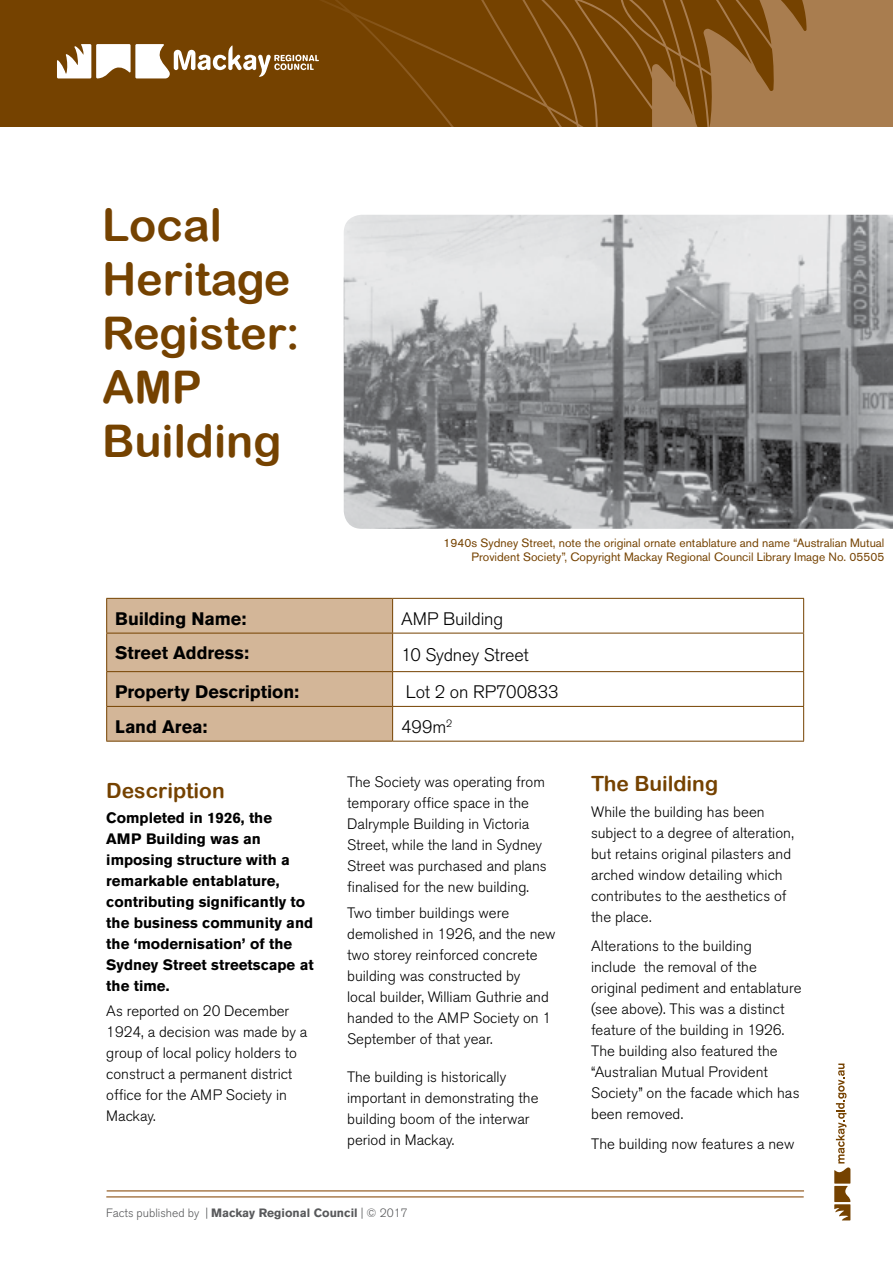
<style>
.page{position:relative;width:893px;height:1263px;background:#fff}
.page>*{position:absolute;margin:0;border:0;box-sizing:border-box;transform-origin:0 0}
.t1{font:45px/54px "Arial Rounded MT Bold";color:#754200}
.t2{font:21px "Arial Rounded MT Bold";color:#754200}
.t3{font:700 18px "Akzidenz Grotesk BQ";color:#000}
.t4{font:300 18px "Akzidenz Grotesk BQ";letter-spacing:-.005em;color:#000}
.t5{font:300 15px/21px "Akzidenz Grotesk BQ";color:#000}
.t6{font:700 15px/21px "Akzidenz Grotesk BQ";color:#000}
.t7{font:12px/14.4px "Akzidenz Grotesk BQ";color:#754200;text-align:right}
.t8{font:300 12px "Akzidenz Grotesk BQ";color:#58595b}
.s1{font-weight:700}
</style>
<div class="page">
<svg style="left:834px;top:1063px;width:16px;height:157px"></svg>
<div style="left:0;top:0;width:893px;height:127px;background:#754200"></div>
<svg style="left:321px;top:0;width:572px;height:127px"></svg>
<svg style="left:57px;top:44px;width:262px;height:34px"></svg>
<hr style="left:106px;top:1196px;width:698px;height:1px;background:#a97d4f">
<hr style="left:107px;top:1190px;width:697px;height:1px;background:#a97d4f">
<div style="left:107px;top:599px;width:285px;height:142px;background:#d3b698"></div>
<hr style="left:106px;top:598px;width:287px;height:1px;background:#754200">
<hr style="left:106px;top:599px;width:1px;height:34px;background:#754200">
<hr style="left:393px;top:598px;width:411px;height:1px;background:#754200">
<hr style="left:392px;top:599px;width:1px;height:34px;background:#754200">
<hr style="left:803px;top:599px;width:1px;height:34px;background:#754200">
<hr style="left:106px;top:633px;width:287px;height:1px;background:#754200">
<hr style="left:106px;top:633px;width:1px;height:38px;background:#754200">
<hr style="left:393px;top:633px;width:411px;height:1px;background:#754200">
<hr style="left:392px;top:633px;width:1px;height:38px;background:#754200">
<hr style="left:803px;top:633px;width:1px;height:38px;background:#754200">
<hr style="left:106px;top:671px;width:287px;height:1px;background:#754200">
<hr style="left:106px;top:672px;width:1px;height:34px;background:#754200">
<hr style="left:393px;top:671px;width:411px;height:1px;background:#754200">
<hr style="left:392px;top:672px;width:1px;height:34px;background:#754200">
<hr style="left:803px;top:672px;width:1px;height:34px;background:#754200">
<hr style="left:106px;top:706px;width:287px;height:1px;background:#754200">
<hr style="left:106px;top:707px;width:1px;height:34px;background:#754200">
<hr style="left:393px;top:706px;width:411px;height:1px;background:#754200">
<hr style="left:392px;top:707px;width:1px;height:34px;background:#754200">
<hr style="left:803px;top:707px;width:1px;height:34px;background:#754200">
<hr style="left:106px;top:741px;width:287px;height:1px;background:#754200">
<hr style="left:393px;top:741px;width:411px;height:1px;background:#754200">
<img style="left:344px;top:215px;width:549px;height:314px">
<h1 class="t1" style="left:102px;top:198px;width:199px">Local<br>Heritage<br>Register:<br>AMP<br>Building</h1>
<p class="t7" style="left:444px;top:535px;width:442px">1940s Sydney Street, note the original ornate entablature and name “Australian Mutual<br>Provident Society”, Copyright Mackay Regional Council Library Image No. 05505</p>
<p class="t3" style="left:115px;top:608px;width:133px">Building Name:</p>
<p class="t4" style="left:401px;top:608px;width:104px">AMP Building</p>
<p class="t3" style="left:115px;top:643px;width:135px">Street Address:</p>
<p class="t4" style="left:401px;top:645px;width:129px">10 Sydney Street</p>
<p class="t3" style="left:115px;top:681px;width:186px">Property Description:</p>
<p class="t4" style="left:406px;top:682px;width:155px">Lot 2 on RP700833</p>
<p class="t3" style="left:115px;top:716px;width:94px">Land Area:</p>
<p class="t4" style="left:401px;top:716px;width:53px">499m<sup>2</sup></p>
<h2 class="t2" style="left:106px;top:778px;width:120px">Description</h2>
<p class="t6" style="left:106px;top:807px;width:209px">Completed in 1926, the<br>AMP Building was an imposing structure with a remarkable entablature, contributing significantly to the business community and the ‘modernisation’ of the<br>Sydney Street streetscape at the time.</p>
<p class="t5" style="left:106px;top:1001px;width:203px">As reported on 20 December<br>1924, a decision was made by a group of local policy holders to construct a permanent district office for the AMP Society in<br>Mackay.</p>
<p class="t5" style="left:347px;top:772px;width:201px">The Society was operating from temporary office space in the<br>Dalrymple Building in Victoria<br>Street, while the land in Sydney<br>Street was purchased and plans finalised for the new building.</p>
<p class="t5" style="left:347px;top:902px;width:210px">Two timber buildings were demolished in 1926, and the new two storey reinforced concrete building was constructed by<br>local builder, William Guthrie and handed to the AMP Society on 1<br>September of that year.</p>
<p class="t5" style="left:347px;top:1066px;width:193px">The building is historically important in demonstrating the building boom of the interwar period in Mackay.</p>
<p class="t8" style="left:106px;top:1206px;width:303px">Facts published by | <span class="s1">Mackay Regional Council</span> | © 2017</p>
<h2 class="t2" style="left:591px;top:771px;width:129px">The Building</h2>
<p class="t5" style="left:591px;top:801px;width:204px">While the building has been subject to a degree of alteration, but retains original pilasters and arched window detailing which contributes to the aesthetics of the place.</p>
<p class="t5" style="left:591px;top:936px;width:212px">Alterations to the building<br>include the removal of the original pediment and entablature (see above). This was a distinct feature of the building in 1926.<br>The building also featured the “Australian Mutual Provident<br>Society” on the facade which has been removed.</p>
<p class="t5" style="left:591px;top:1133px;width:205px">The building now features a new</p>
</div>
